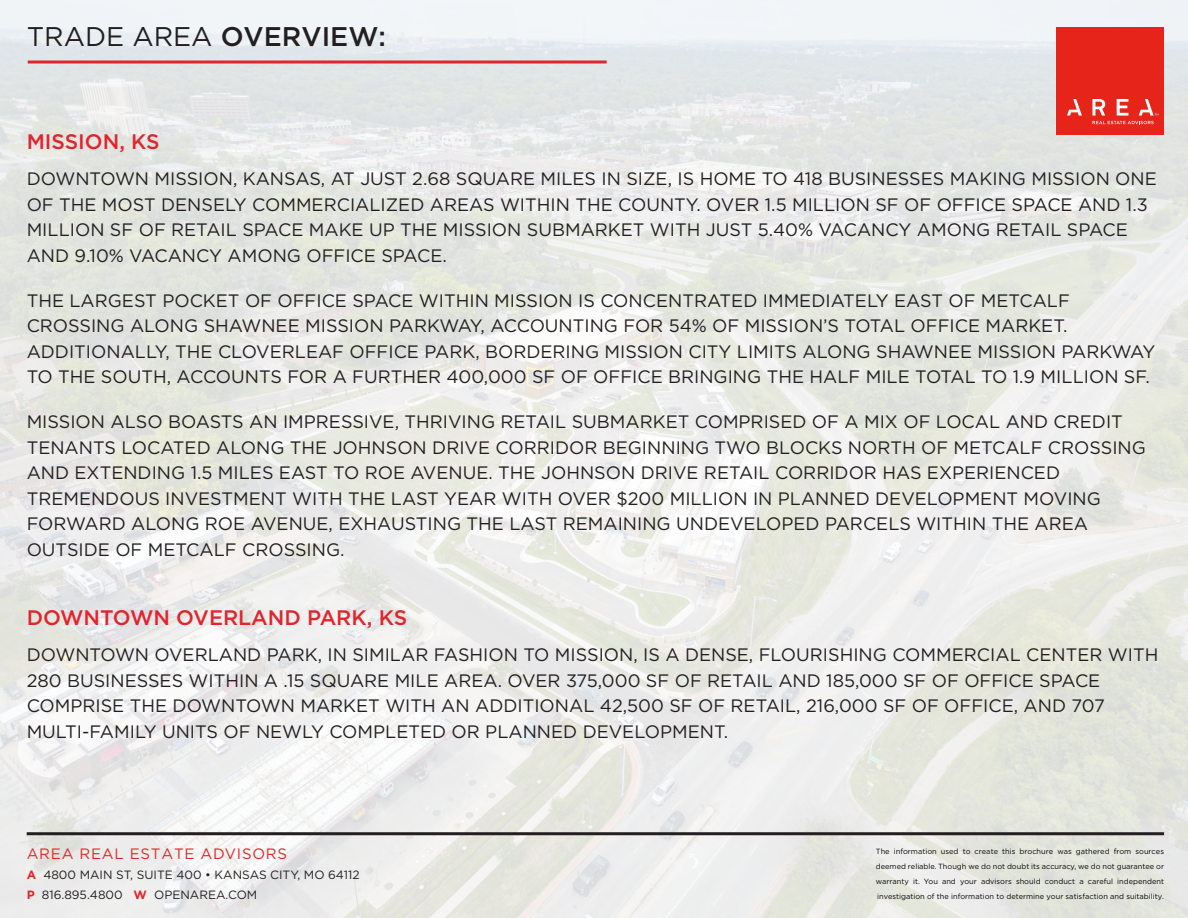
<style>
.page{position:relative;width:1188px;height:918px;background:#fff}
.page>*{position:absolute;margin:0;border:0;box-sizing:border-box;transform-origin:0 0}
.t1{font:27px "Gotham";color:#231f20}
.t2{font:500 21px "Gotham";color:#e2242c}
.t3{font:18px/25.5px "Gotham";color:#231f20}
.t4{font:15px "Gotham";letter-spacing:.05em;color:#e32726}
.t5{font:12px/19.5px "Gotham";color:#231f20}
.t6{font:7.5px/15px "Gotham";color:#050504;text-align:justify}
.s1{font-weight:500}
.s2{color:#e42526}
.s3{font-weight:700;color:#e42526}
</style>
<div class="page">
<img style="left:0;top:0;width:1188px;height:918px">
<hr style="left:28px;top:61px;width:579px;height:3px;background:#e2242c">
<hr style="left:27px;top:832px;width:1137px;height:3px;background:#231f20">
<div style="left:1056px;top:27px;width:108px;height:108px;background:#e72419"></div>
<svg style="left:1067px;top:99px;width:15px;height:17px"></svg>
<svg style="left:1092px;top:99px;width:67px;height:25px"></svg>
<h1 class="t1" style="left:27px;top:20px;width:361px">TRADE AREA <span class="s1">OVERVIEW:</span></h1>
<p class="t2" style="left:27px;top:128px;width:135px">MISSION, KS</p>
<p class="t3" style="left:27px;top:166px;width:1132px">DOWNTOWN MISSION, KANSAS, AT JUST 2.68 SQUARE MILES IN SIZE, IS HOME TO 418 BUSINESSES MAKING MISSION ONE OF THE MOST DENSELY COMMERCIALIZED AREAS WITHIN THE COUNTY. OVER 1.5 MILLION SF OF OFFICE SPACE AND 1.3<br>MILLION SF OF RETAIL SPACE MAKE UP THE MISSION SUBMARKET WITH JUST 5.40% VACANCY AMONG RETAIL SPACE AND 9.10% VACANCY AMONG OFFICE SPACE.</p>
<p class="t3" style="left:27px;top:287px;width:1130px">THE LARGEST POCKET OF OFFICE SPACE WITHIN MISSION IS CONCENTRATED IMMEDIATELY EAST OF METCALF CROSSING ALONG SHAWNEE MISSION PARKWAY, ACCOUNTING FOR 54% OF MISSION’S TOTAL OFFICE MARKET.<br>ADDITIONALLY, THE CLOVERLEAF OFFICE PARK, BORDERING MISSION CITY LIMITS ALONG SHAWNEE MISSION PARKWAY TO THE SOUTH, ACCOUNTS FOR A FURTHER 400,000 SF OF OFFICE BRINGING THE HALF MILE TOTAL TO 1.9 MILLION SF.</p>
<p class="t3" style="left:27px;top:409px;width:1121px">MISSION ALSO BOASTS AN IMPRESSIVE, THRIVING RETAIL SUBMARKET COMPRISED OF A MIX OF LOCAL AND CREDIT TENANTS LOCATED ALONG THE JOHNSON DRIVE CORRIDOR BEGINNING TWO BLOCKS NORTH OF METCALF CROSSING AND EXTENDING 1.5 MILES EAST TO ROE AVENUE. THE JOHNSON DRIVE RETAIL CORRIDOR HAS EXPERIENCED TREMENDOUS INVESTMENT WITH THE LAST YEAR WITH OVER $200 MILLION IN PLANNED DEVELOPMENT MOVING FORWARD ALONG ROE AVENUE, EXHAUSTING THE LAST REMAINING UNDEVELOPED PARCELS WITHIN THE AREA OUTSIDE OF METCALF CROSSING.</p>
<p class="t2" style="left:27px;top:604px;width:382px">DOWNTOWN OVERLAND PARK, KS</p>
<p class="t3" style="left:27px;top:642px;width:1133px">DOWNTOWN OVERLAND PARK, IN SIMILAR FASHION TO MISSION, IS A DENSE, FLOURISHING COMMERCIAL CENTER WITH 280 BUSINESSES WITHIN A .15 SQUARE MILE AREA. OVER 375,000 SF OF RETAIL AND 185,000 SF OF OFFICE SPACE COMPRISE THE DOWNTOWN MARKET WITH AN ADDITIONAL 42,500 SF OF RETAIL, 216,000 SF OF OFFICE, AND 707<br>MULTI-FAMILY UNITS OF NEWLY COMPLETED OR PLANNED DEVELOPMENT.</p>
<p class="t4" style="left:27px;top:844px;width:262px">AREA REAL ESTATE <span class="s2">ADVISORS</span></p>
<p class="t5" style="left:27px;top:865px;width:334px"><span class="s3">A</span> 4800 MAIN ST, SUITE 400 • KANSAS CITY, MO 64112<br><span class="s3">P</span> 816.895.4800 <span class="s3">W</span> OPENAREA.COM</p>
<p class="t6" style="left:876px;top:844px;width:290px">The information used to create this brochure was gathered from sources deemed reliable. Though we do not doubt its accuracy, we do not guarantee or warranty it. You and your advisors should conduct a careful independent investigation of the information to determine your satisfaction and suitability.</p>
</div>
